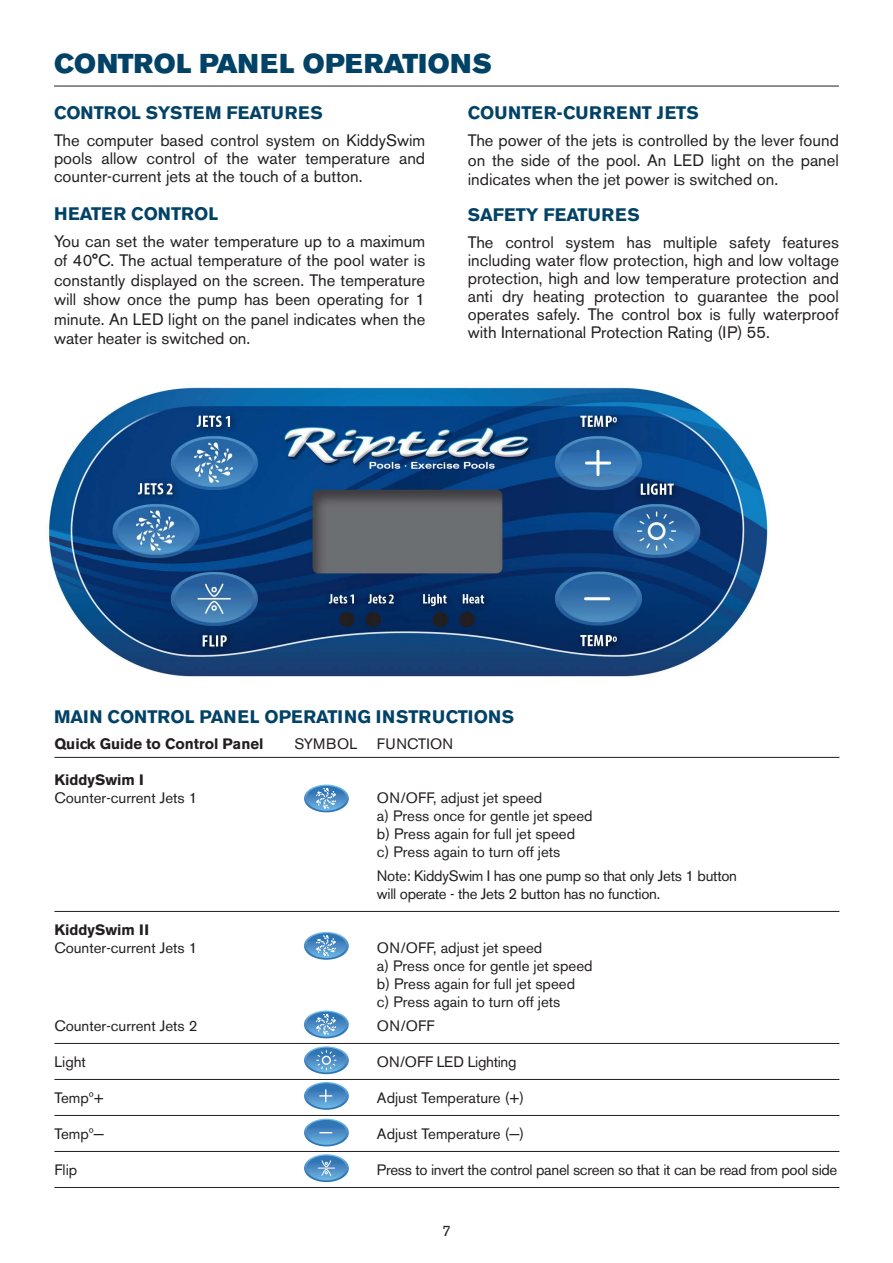
<style>
.page{position:relative;width:893px;height:1263px;background:#fff}
.page>*{position:absolute;margin:0;border:0;box-sizing:border-box;transform-origin:0 0}
.t1{font:27px "Akzidenz Grotesk BE Super";color:#024266}
.t2{font:700 18px "Akzidenz Grotesk BE";color:#024266}
.t3{font:700 18px "Akzidenz Grotesk BE";letter-spacing:.04em;color:#024266}
.t4{font:16.5px/18px "Akzidenz Grotesk BE";color:#231f20;text-align:justify}
.t5{font:15px/18px "Akzidenz Grotesk BE";color:#231f20}
.t6{font:15px/18px "Akzidenz Grotesk BE";letter-spacing:-.02em;color:#231f20}
.t7{font:700 15px "Akzidenz Grotesk BE";color:#231f20}
.t8{font:15px "Akzidenz Grotesk BE";letter-spacing:.02em;color:#231f20}
</style>
<div class="page">
<hr style="left:54px;top:757px;width:785px;height:1px;background:#231f20">
<hr style="left:54px;top:911px;width:785px;height:1px;background:#231f20">
<hr style="left:54px;top:1043px;width:785px;height:1px;background:#231f20">
<hr style="left:54px;top:1079px;width:785px;height:1px;background:#231f20">
<hr style="left:54px;top:1115px;width:785px;height:1px;background:#231f20">
<hr style="left:54px;top:1151px;width:785px;height:1px;background:#231f20">
<hr style="left:54px;top:1187px;width:785px;height:1px;background:#231f20">
<svg style="left:304px;top:784px;width:45px;height:28px"></svg>
<svg style="left:304px;top:932px;width:45px;height:28px"></svg>
<svg style="left:304px;top:1010px;width:45px;height:28px"></svg>
<svg style="left:304px;top:1046px;width:45px;height:28px"></svg>
<div style="left:322px;top:1056px;width:9px;height:9px;border:1px solid #fff;border-radius:50%"></div>
<svg style="left:304px;top:1119px;width:45px;height:27px"></svg>
<svg style="left:304px;top:1154px;width:45px;height:28px"></svg>
<svg style="left:304px;top:1082px;width:45px;height:28px"></svg>
<hr style="left:54px;top:86px;width:785px;height:1px;background:#231f20">
<img style="left:47px;top:386px;width:721px;height:291px">
<h1 class="t1" style="left:54px;top:48px;width:41px">CONT</h1>
<h1 class="t1" style="left:134px;top:48px;width:86px">ROL PANEL</h1>
<h1 class="t1" style="left:303px;top:48px;width:20px">OPERATIONS</h1>
<p class="t2" style="left:54px;top:102px;width:26px">CONTROL</p>
<p class="t2" style="left:146px;top:102px;width:51px">SYSTEM</p>
<p class="t2" style="left:227px;top:102px;width:13px">FEATURE</p>
<p class="t2" style="left:311px;top:102px;width:14px">S</p>
<p class="t4" style="left:54px;top:131px;width:373px">The computer based control system on KiddySwim pools allow control of the water temperature and counter-current jets at the touch of a button.</p>
<p class="t2" style="left:54px;top:203px;width:166px">HEATER CONTROL</p>
<p class="t4" style="left:54px;top:231px;width:373px;line-height:19.5px">You can set the water temperature up to a maximum of 40°C. The actual temperature of the pool water is constantly displayed on the screen. The temperature will show once the pump has been operating for 1 minute. An LED light on the panel indicates when the water heater is switched on.</p>
<p class="t3" style="left:468px;top:102px;width:230px">COUNTER-CURRENT JETS</p>
<p class="t4" style="left:468px;top:131px;width:373px;line-height:19.5px">The power of the jets is controlled by the lever found on the side of the pool. An LED light on the panel indicates when the jet power is switched on.</p>
<p class="t2" style="left:468px;top:204px;width:171px">SAFETY FEATURES</p>
<p class="t4" style="left:468px;top:233px;width:373px">The control system has multiple safety features including water flow protection, high and low voltage protection, high and low temperature protection and anti dry heating protection to guarantee the pool operates safely. The control box is fully waterproof with International Protection Rating (IP) 55.</p>
<p class="t2" style="left:54px;top:706px;width:13px">MAIN</p>
<p class="t2" style="left:108px;top:706px;width:405px">CONTROL PANEL OPERATING INSTRUCTIONS</p>
<p class="t7" style="left:54px;top:735px;width:211px">QUICK GUIDE TO CONTROL PANEL</p>
<p class="t5" style="left:295px;top:734px;width:64px">SYMBOL</p>
<p class="t8" style="left:377px;top:734px;width:78px">FUNCTION</p>
<p class="t7" style="left:54px;top:771px;width:89px">KIDDYSWIM I</p>
<p class="t5" style="left:54px;top:788px;width:145px">Counter-current Jets 1</p>
<p class="t5" style="left:377px;top:788px;width:217px">on /of F, adjust jet speed<br>a) Press once for gentle jet speed b) Press again for full jet speed<br>c) Press again to turn off jets</p>
<p class="t6" style="left:377px;top:866px;width:362px">Note: KiddySwim I has one pump so that only Jets 1 button will operate - the Jets 2 button has no function.</p>
<p class="t7" style="left:54px;top:921px;width:90px">KIDDYSWIM II</p>
<p class="t5" style="left:54px;top:938px;width:145px">Counter-current Jets 1</p>
<p class="t5" style="left:377px;top:938px;width:217px">on /of F, adjust jet speed<br>a) Press once for gentle jet speed b) Press again for full jet speed<br>c) Press again to turn off jets</p>
<p class="t5" style="left:54px;top:1016px;width:145px">Counter-current Jets 2</p>
<p class="t5" style="left:377px;top:1016px;width:59px">on/ofF</p>
<p class="t5" style="left:54px;top:1052px;width:33px">Light</p>
<p class="t6" style="left:377px;top:1052px;width:141px">on/ofF LED Lighting</p>
<p class="t5" style="left:54px;top:1088px;width:51px">Tempº+</p>
<p class="t5" style="left:377px;top:1088px;width:149px">Adjust Temperature (+)</p>
<p class="t5" style="left:54px;top:1124px;width:51px">Tempº−</p>
<p class="t5" style="left:377px;top:1124px;width:149px">Adjust Temperature (−)</p>
<p class="t5" style="left:54px;top:1160px;width:24px">Flip</p>
<p class="t6" style="left:377px;top:1160px;width:462px">Press to invert the control panel screen so that it can be read from pool side</p>
<p class="t5" style="left:442px;top:1222px;width:10px">7</p>
</div>
